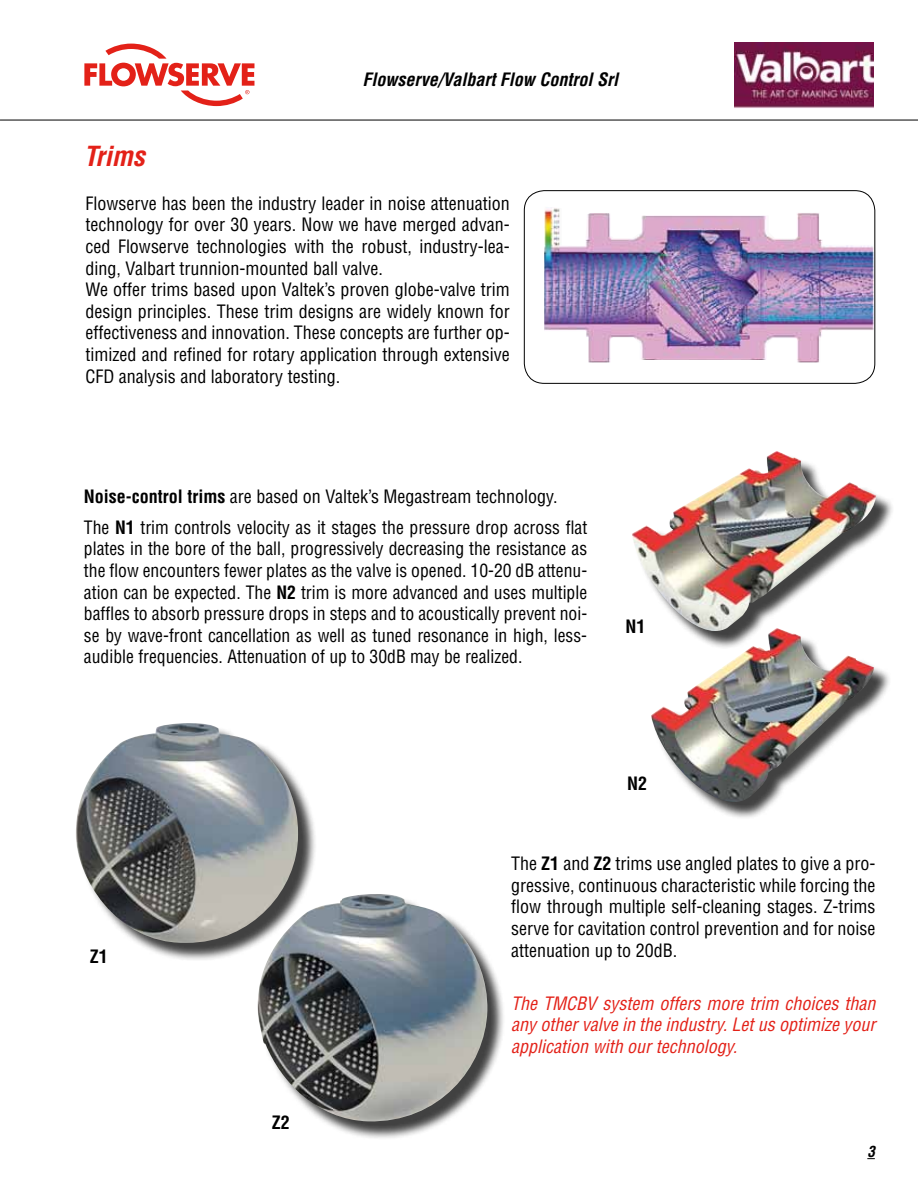
<style>
.page{position:relative;width:918px;height:1188px;background:#fff}
.page>*{position:absolute;margin:0;border:0;box-sizing:border-box;transform-origin:0 0}
.t1{font:italic 700 condensed 27px "Helvetica";color:#e32118}
.t2{font:condensed 18px/21.6px "Helvetica";color:#000}
.t3{font:italic condensed 18px/21.6px "Helvetica";color:#e32118;text-align:justify}
.t4{font:italic 700 condensed 18px "Helvetica LT Std";color:#000}
.t5{font:700 condensed 18px "Helvetica";color:#000}
.t6{font:italic 700 condensed 15px "Helvetica LT Std";color:#000}
.s1{font-weight:700}
</style>
<div class="page">
<hr style="left:0;top:120px;width:918px;height:1px;background:#000">
<img style="left:544px;top:208px;width:329px;height:155px">
<div style="left:524px;top:190px;width:351px;height:194px;border:1px solid #000;border-radius:20px"></div>
<img style="left:734px;top:43px;width:140px;height:65px">
<svg style="left:84px;top:44px;width:170px;height:62px"></svg>
<div style="left:78px;top:725px;width:239px;height:236px;background:#000;opacity:.75"></div>
<img style="left:76px;top:723px;width:222px;height:220px">
<div style="left:260px;top:896px;width:246px;height:244px;background:#000;opacity:.75"></div>
<img style="left:258px;top:894px;width:230px;height:229px">
<div style="left:634px;top:453px;width:260px;height:195px;background:#000;opacity:.75"></div>
<img style="left:632px;top:451px;width:244px;height:180px">
<div style="left:653px;top:630px;width:238px;height:189px;background:#000;opacity:.75"></div>
<img style="left:651px;top:628px;width:224px;height:175px">
<h1 class="t1" style="left:84px;top:140px;width:62px">Trims</h1>
<p class="t4" style="left:362px;top:68px;width:257px">Flowserve/Valbart Flow Control Srl</p>
<p class="t2" style="left:85px;top:192px;width:426px">Flowserve has been the industry leader in noise attenuation technology for over 30 years. Now we have merged advan&shy;ced Flowserve technologies with the robust, industry-lea&shy;ding, Valbart trunnion-mounted ball valve.<br>We offer trims based upon Valtek’s proven globe-valve trim design principles. These trim designs are widely known for effectiveness and innovation. These concepts are further op&shy;timized and refined for rotary application through extensive CFD analysis and laboratory testing.</p>
<p class="t2" style="left:84px;top:481px;width:505px;line-height:30.6px"><span class="s1">Noise-control trims</span> are based on Valtek’s Megastream technology.<br>The <span class="s1">N1</span> trim controls velocity as it stages the pressure drop across flat</p>
<p class="t2" style="left:84px;top:538px;width:505px;text-align:justify">plates in the bore of the ball, progressively decreasing the resistance as the flow encounters fewer plates as the valve is opened. 10-20 dB attenu&shy;ation can be expected. The <span class="s1">N2</span> trim is more advanced and uses multiple baffles to absorb pressure drops in steps and to acoustically prevent noi&shy;se by wave-front cancellation as well as tuned resonance in high, less&shy;audible frequencies. Attenuation of up to 30dB may be realized.</p>
<p class="t5" style="left:625px;top:615px;width:21px">N1</p>
<p class="t5" style="left:627px;top:772px;width:21px">N2</p>
<p class="t5" style="left:90px;top:946px;width:20px">Z1</p>
<p class="t5" style="left:272px;top:1112px;width:19px">Z2</p>
<p class="t2" style="left:511px;top:853px;width:366px;text-align:justify">The <span class="s1">Z1</span> and <span class="s1">Z2</span> trims use angled plates to give a pro&shy;gressive, continuous characteristic while forcing the flow through multiple self-cleaning stages. Z-trims serve for cavitation control prevention and for noise attenuation up to 20dB.</p>
<p class="t3" style="left:511px;top:992px;width:366px">The TMCBV system offers more trim choices than any other valve in the industry. Let us optimize your application with our technology.</p>
<p class="t6" style="left:867px;top:1142px;width:9px">3</p>
</div>
